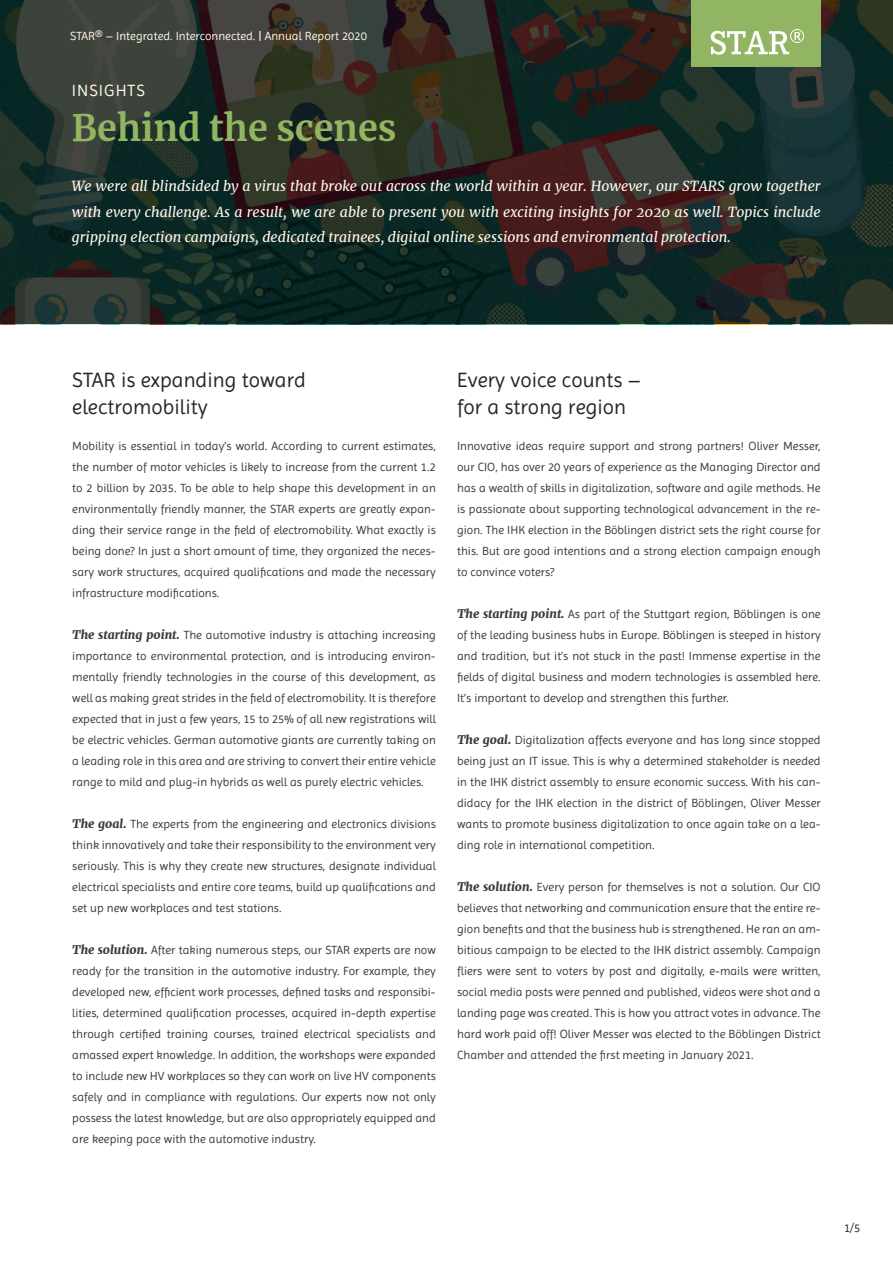
<style>
.page{position:relative;width:893px;height:1263px;background:#fff}
.page>*{position:absolute;margin:0;border:0;box-sizing:border-box;transform-origin:0 0}
.t1{font:700 36px "Merriweather";color:#91b562}
.t2{font:21px/27px "Imprima";color:#282827}
.t3{font:16.5px "Imprima";letter-spacing:.06em;color:#fff7ec}
.t4{font:italic 13.95px/25.5px "Merriweather";color:#fff7ec;text-align:justify}
.t5{font:12px/21px "Imprima";color:#3c3b3b;text-align:justify}
.t6{font:12px "Imprima";color:#fff7ec}
.t7{font:12px "Imprima";color:#282827}
.s1{font-family:"Merriweather";font-weight:900;font-style:italic}
</style>
<div class="page">
<svg style="left:0;top:0;width:893px;height:324px;background:#232d27"></svg>
<div style="left:691px;top:0;width:130px;height:67px;background:#91b562"></div>
<svg style="left:711px;top:29px;width:93px;height:26px"></svg>
<p class="t6" style="left:70px;top:29px;width:298px">STAR® – Integrated. Interconnected. | Annual Report 2020</p>
<h3 class="t3" style="left:72px;top:81px;width:74px">INSIGHTS</h3>
<h1 class="t1" style="left:72px;top:103px;width:326px">Behind the scenes</h1>
<p class="t4" style="left:72px;top:173px;width:750px">We were all blindsided by a virus that broke out across the world within a year. However, our STARS grow together with every challenge. As a result, we are able to present you with exciting insights for 2020 as well. Topics include gripping election campaigns, dedicated trainees, digital online sessions and environmental protection.</p>
<h2 class="t2" style="left:72px;top:366px;width:235px">STAR is expanding toward electromobility</h2>
<p class="t5" style="left:72px;top:436px;width:365px">Mobility is essential in today’s world. According to current estimates, the number of motor vehicles is likely to increase from the current 1.2 to 2 billion by 2035. To be able to help shape this development in an environmentally friendly manner, the STAR experts are greatly expan&shy;ding their service range in the field of electromobility. What exactly is being done? In just a short amount of time, they organized the neces&shy;sary work structures, acquired qualifications and made the necessary infrastructure modifications.</p>
<p class="t5" style="left:72px;top:625px;width:365px"><span class="s1">The starting point.</span> The automotive industry is attaching increasing importance to environmental protection, and is introducing environ&shy;mentally friendly technologies in the course of this development, as well as making great strides in the field of electromobility. It is therefore expected that in just a few years, 15 to 25% of all new registrations will be electric vehicles. German automotive giants are currently taking on a leading role in this area and are striving to convert their entire vehicle range to mild and plug-in hybrids as well as purely electric vehicles.</p>
<p class="t5" style="left:72px;top:814px;width:365px"><span class="s1">The goal.</span> The experts from the engineering and electronics divisions think innovatively and take their responsibility to the environment very seriously. This is why they create new structures, designate individual electrical specialists and entire core teams, build up qualifications and set up new workplaces and test stations.</p>
<p class="t5" style="left:72px;top:940px;width:365px"><span class="s1">The solution.</span> After taking numerous steps, our STAR experts are now ready for the transition in the automotive industry. For example, they developed new, efficient work processes, defined tasks and responsibi&shy;lities, determined qualification processes, acquired in-depth expertise through certified training courses, trained electrical specialists and amassed expert knowledge. In addition, the workshops were expanded to include new HV workplaces so they can work on live HV components safely and in compliance with regulations. Our experts now not only possess the latest knowledge, but are also appropriately equipped and are keeping pace with the automotive industry.</p>
<h2 class="t2" style="left:457px;top:366px;width:185px">Every voice counts – for a strong region</h2>
<p class="t5" style="left:457px;top:436px;width:365px">Innovative ideas require support and strong partners! Oliver Messer, our CIO, has over 20 years of experience as the Managing Director and has a wealth of skills in digitalization, software and agile methods. He is passionate about supporting technological advancement in the re&shy;gion. The IHK election in the Böblingen district sets the right course for this. But are good intentions and a strong election campaign enough to convince voters?</p>
<p class="t5" style="left:457px;top:604px;width:365px"><span class="s1">The starting point.</span> As part of the Stuttgart region, Böblingen is one of the leading business hubs in Europe. Böblingen is steeped in history and tradition, but it’s not stuck in the past! Immense expertise in the fields of digital business and modern technologies is assembled here.<br>It’s important to develop and strengthen this further.</p>
<p class="t5" style="left:457px;top:730px;width:365px"><span class="s1">The goal.</span> Digitalization affects everyone and has long since stopped being just an IT issue. This is why a determined stakeholder is needed in the IHK district assembly to ensure economic success. With his can&shy;didacy for the IHK election in the district of Böblingen, Oliver Messer wants to promote business digitalization to once again take on a lea&shy;ding role in international competition.</p>
<p class="t5" style="left:457px;top:877px;width:365px"><span class="s1">The solution.</span> Every person for themselves is not a solution. Our CIO believes that networking and communication ensure that the entire re&shy;gion benefits and that the business hub is strengthened. He ran an am&shy;bitious campaign to be elected to the IHK district assembly. Campaign fliers were sent to voters by post and digitally, e-mails were written, social media posts were penned and published, videos were shot and a landing page was created. This is how you attract votes in advance. The hard work paid off! Oliver Messer was elected to the Böblingen District Chamber and attended the first meeting in January 2021.</p>
<p class="t7" style="left:844px;top:1221px;width:18px">1/5</p>
</div>
